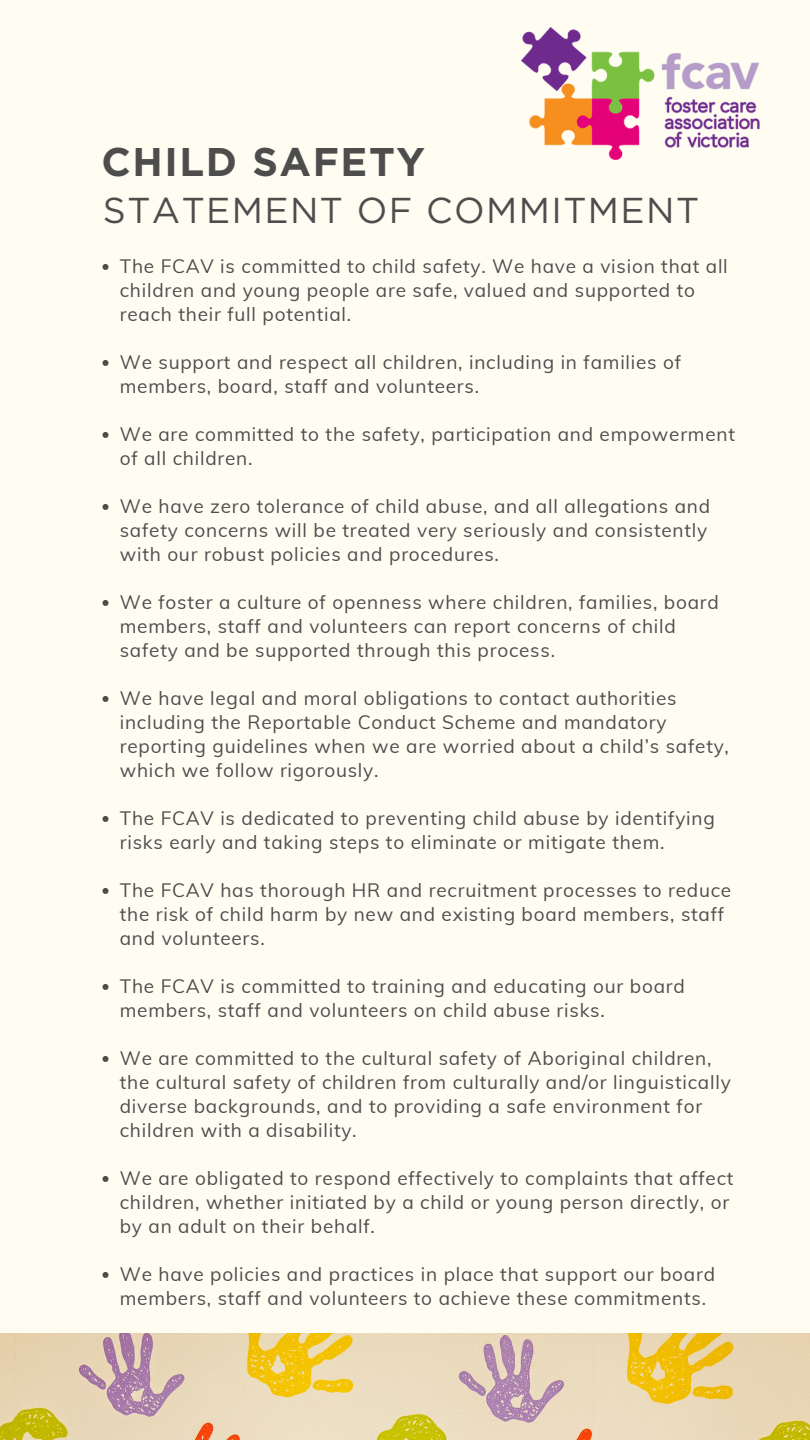
<style>
.page{position:relative;width:810px;height:1440px;background:#fffdf2}
.page>*{position:absolute;margin:0;border:0;box-sizing:border-box;transform-origin:0 0}
.t1{font:700 40px "Gotham";letter-spacing:.04em;color:#4d4d4d}
.t2{font:36px "Gotham";letter-spacing:.04em;color:#4d4d4d}
.t3{font:19px/24px "Muli";letter-spacing:.04em;color:#4d4d4d}
</style>
<div class="page">
<img style="left:521px;top:28px;width:239px;height:131px">
<svg style="left:102px;top:264px;width:6px;height:6px"></svg>
<svg style="left:102px;top:360px;width:6px;height:6px"></svg>
<svg style="left:102px;top:432px;width:6px;height:6px"></svg>
<svg style="left:102px;top:504px;width:6px;height:6px"></svg>
<svg style="left:102px;top:600px;width:6px;height:6px"></svg>
<svg style="left:102px;top:696px;width:6px;height:6px"></svg>
<svg style="left:102px;top:816px;width:6px;height:6px"></svg>
<svg style="left:102px;top:888px;width:6px;height:6px"></svg>
<svg style="left:102px;top:984px;width:6px;height:6px"></svg>
<svg style="left:102px;top:1056px;width:6px;height:6px"></svg>
<svg style="left:102px;top:1176px;width:6px;height:6px"></svg>
<svg style="left:102px;top:1272px;width:6px;height:6px"></svg>
<img style="left:0;top:1333px;width:810px;height:107px">
<p class="t1" style="left:101px;top:138px;width:325px">CHILD SAFETY</p>
<p class="t2" style="left:103px;top:188px;width:598px">STATEMENT OF COMMITMENT</p>
<h1 class="t3" style="left:120px;top:254px;width:610px">The FCAV is committed to child safety. We have a vision that all children and young people are safe, valued and supported to reach their full potential.</h1>
<h2 class="t3" style="left:120px;top:350px;width:563px">We support and respect all children, including in families of members, board, staff and volunteers.</h2>
<p class="t3" style="left:120px;top:422px;width:617px">We are committed to the safety, participation and empowerment of all children.</p>
<p class="t3" style="left:120px;top:494px;width:592px">We have zero tolerance of child abuse, and all allegations and safety concerns will be treated very seriously and consistently with our robust policies and procedures.</p>
<p class="t3" style="left:120px;top:590px;width:601px">We foster a culture of openness where children, families, board members, staff and volunteers can report concerns of child safety and be supported through this process.</p>
<p class="t3" style="left:120px;top:686px;width:611px">We have legal and moral obligations to contact authorities including the Reportable Conduct Scheme and mandatory reporting guidelines when we are worried about a child’s safety, which we follow rigorously.</p>
<p class="t3" style="left:120px;top:806px;width:597px">The FCAV is dedicated to preventing child abuse by identifying risks early and taking steps to eliminate or mitigate them.</p>
<p class="t3" style="left:120px;top:878px;width:613px">The FCAV has thorough HR and recruitment processes to reduce the risk of child harm by new and existing board members, staff and volunteers.</p>
<p class="t3" style="left:120px;top:974px;width:567px">The FCAV is committed to training and educating our board members, staff and volunteers on child abuse risks.</p>
<p class="t3" style="left:120px;top:1046px;width:613px">We are committed to the cultural safety of Aboriginal children, the cultural safety of children from culturally and/or linguistically diverse backgrounds, and to providing a safe environment for children with a disability.</p>
<p class="t3" style="left:120px;top:1166px;width:615px">We are obligated to respond effectively to complaints that affect children, whether initiated by a child or young person directly, or by an adult on their behalf.</p>
<p class="t3" style="left:120px;top:1262px;width:597px">We have policies and practices in place that support our board members, staff and volunteers to achieve these commitments.</p>
</div>
